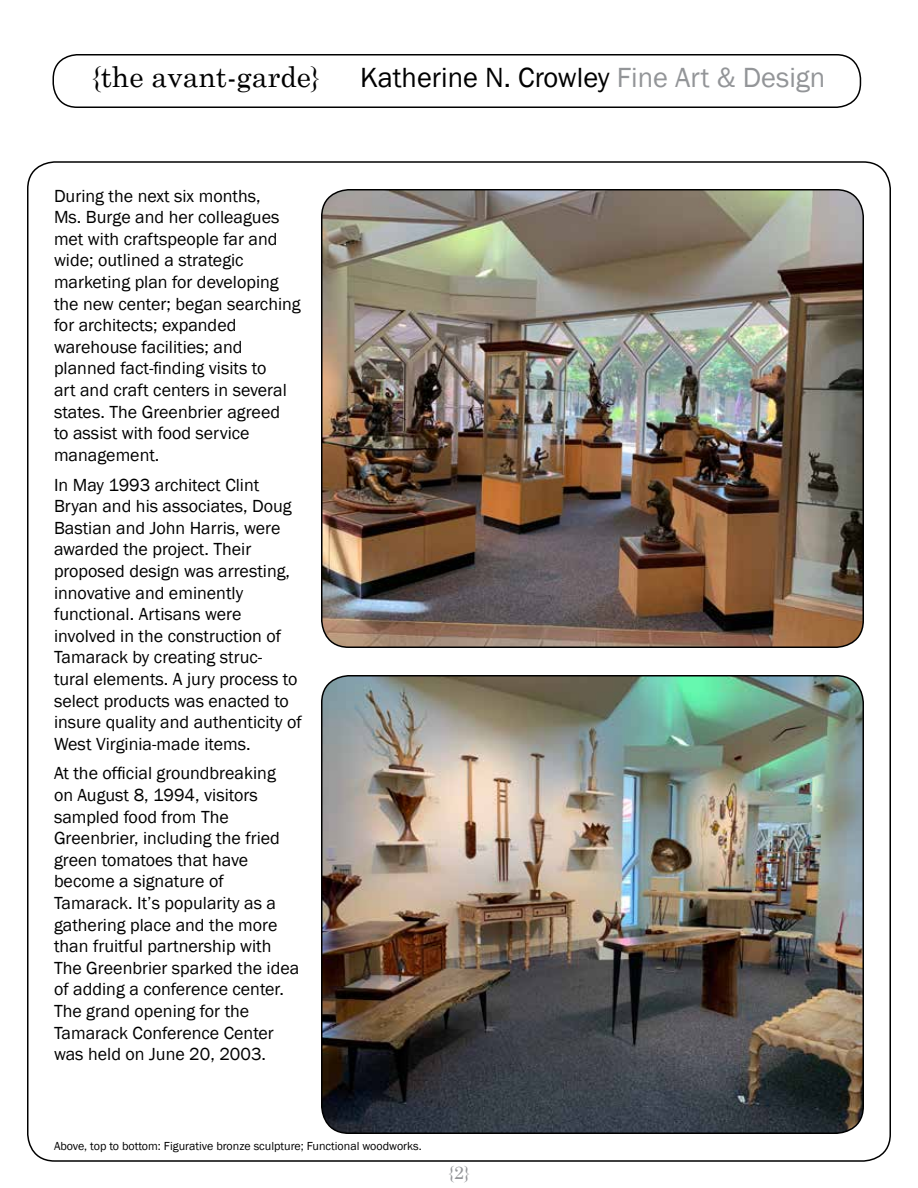
<style>
.page{position:relative;width:918px;height:1188px;background:#fff}
.page>*{position:absolute;margin:0;border:0;box-sizing:border-box;transform-origin:0 0}
.t1{font:28.5px "Franklin Gothic";color:#000}
.t2{font:28.5px "Century Schoolbook";color:#000}
.t3{font:18px/21.6px "Franklin Gothic";color:#000}
.t4{font:18px "Century Schoolbook";color:#939598}
.t5{font:12px "Franklin Gothic";color:#000}
.s1{color:#939598}
</style>
<div class="page">
<div style="left:52px;top:54px;width:809px;height:54px;border:2px solid #000;border-radius:24px"></div>
<img style="left:322px;top:190px;width:541px;height:457px">
<div style="left:321px;top:189px;width:543px;height:459px;border:2px solid #000;border-radius:27px"></div>
<img style="left:322px;top:676px;width:541px;height:457px">
<div style="left:321px;top:675px;width:543px;height:459px;border:2px solid #000;border-radius:27px"></div>
<h1 class="t2" style="left:91px;top:53px;width:231px">{the avant-garde}</h1>
<h1 class="t1" style="left:360px;top:60px;width:467px">Katherine N. Crowley <span class="s1">Fine Art &amp; Design</span></h1>
<p class="t3" style="left:54px;top:185px;width:248px">During the next six months,<br>Ms. Burge and her colleagues met with craftspeople far and wide; outlined a strategic marketing plan for developing the new center; began searching for architects; expanded warehouse facilities; and planned fact-finding visits to<br>art and craft centers in several states. The Greenbrier agreed<br>to assist with food service management.</p>
<p class="t3" style="left:54px;top:474px;width:249px">In May 1993 architect Clint<br>Bryan and his associates, Doug<br>Bastian and John Harris, were awarded the project. Their proposed design was arresting, innovative and eminently functional. Artisans were involved in the construction of<br>Tamarack by creating struc-<br>tural elements. A jury process to select products was enacted to insure quality and authenticity of<br>West Virginia-made items.</p>
<p class="t3" style="left:54px;top:763px;width:247px">At the official groundbreaking on August 8, 1994, visitors sampled food from The<br>Greenbrier, including the fried green tomatoes that have become a signature of<br>Tamarack. It’s popularity as a gathering place and the more than fruitful partnership with<br>The Greenbrier sparked the idea of adding a conference center.<br>The grand opening for the<br>Tamarack Conference Center was held on June 20, 2003.</p>
<p class="t5" style="left:54px;top:1138px;width:369px">Above, top to bottom: Figurative bronze sculpture; Functional woodworks.</p>
<p class="t4" style="left:448px;top:1157px;width:23px">{2}</p>
</div>
